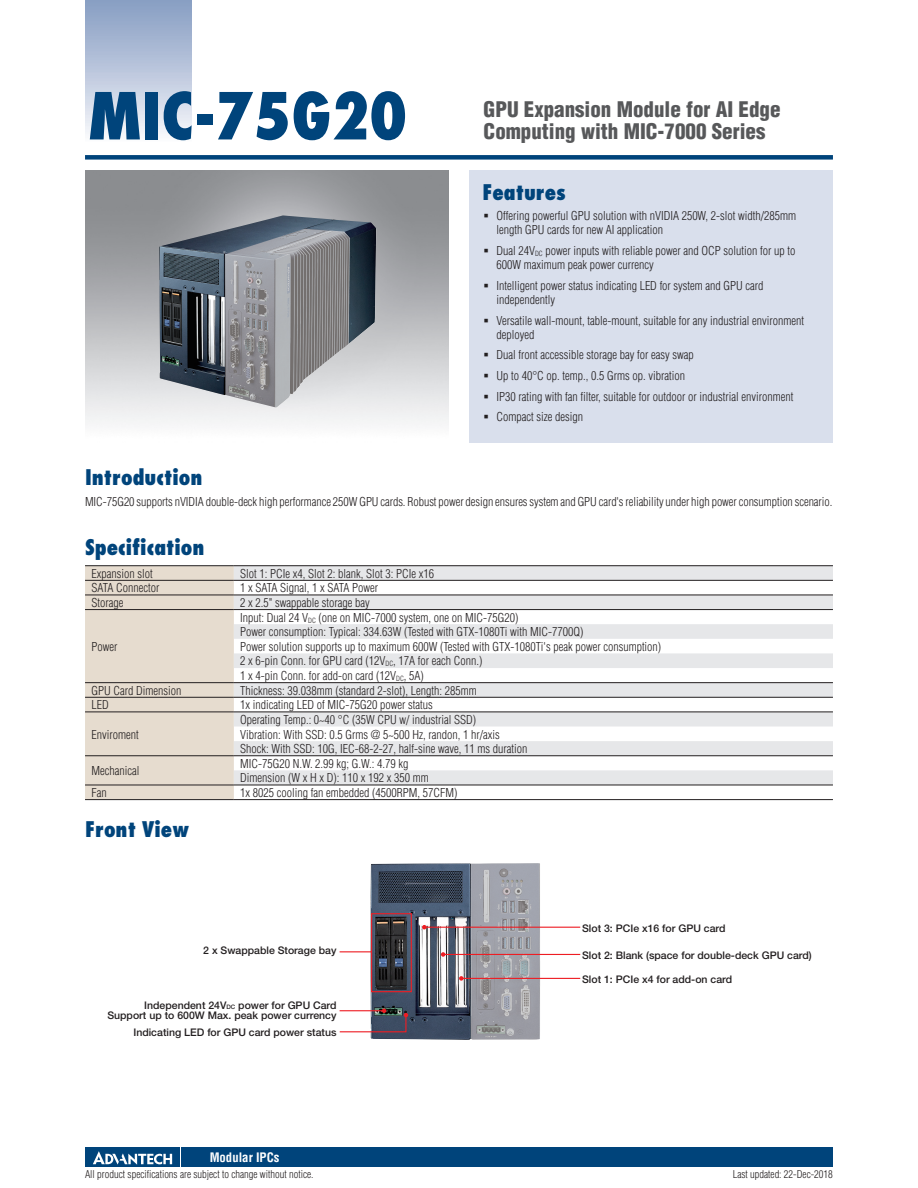
<style>
.page{position:relative;width:918px;height:1188px;background:#fff}
.page>*{position:absolute;margin:0;border:0;box-sizing:border-box;transform-origin:0 0}
.t1{font:800 condensed 63px "Futura";color:#00447b}
.t2{font:900 condensed 21px/22.5px "Helvetica";color:#57585a}
.t3{font:800 condensed 21px "Futura";color:#00447b}
.t4{font:700 condensed 12.75px "Helvetica";color:#fff}
.t5{font:300 condensed 12px/14.5px "Helvetica";color:#231f20}
.t6{font:500 10.5px/10.4px "Helvetica Neue";color:#231f20;text-align:right}
.t7{font:300 condensed 10.5px "Helvetica";color:#231f20}
.s1{font-size:6.15px}
</style>
<div class="page">
<div style="left:85px;top:155px;width:748px;height:5px;background:#00447b"></div>
<div style="left:85px;top:0;width:106px;height:143px;background:linear-gradient(to bottom,#849bc1,#f9fafc)"></div>
<div style="left:182px;top:1147px;width:651px;height:20px;background:#00447b"></div>
<div style="left:85px;top:1147px;width:95px;height:20px;background:#00447b"></div>
<svg style="left:93px;top:1151px;width:79px;height:14px"></svg>
<div style="left:470px;top:170px;width:363px;height:272px;background:#d9dfec"></div>
<div style="left:85px;top:566px;width:149px;height:233px;background:#e6dccf"></div>
<svg style="left:234px;top:566px;width:599px;height:219px;fill:#e6e7e9"></svg>
<hr style="left:85px;top:565px;width:149px;height:1px;background:#231f20">
<hr style="left:234px;top:565px;width:599px;height:1px;background:#231f20">
<hr style="left:85px;top:580px;width:149px;height:1px;background:#231f20">
<hr style="left:85px;top:595px;width:149px;height:1px;background:#231f20">
<hr style="left:234px;top:580px;width:599px;height:1px;background:#231f20">
<hr style="left:234px;top:595px;width:599px;height:1px;background:#231f20">
<hr style="left:85px;top:609px;width:149px;height:1px;background:#231f20">
<hr style="left:85px;top:682px;width:149px;height:1px;background:#231f20">
<hr style="left:85px;top:697px;width:149px;height:1px;background:#231f20">
<hr style="left:234px;top:609px;width:599px;height:1px;background:#231f20">
<hr style="left:234px;top:682px;width:599px;height:1px;background:#231f20">
<hr style="left:234px;top:697px;width:599px;height:1px;background:#231f20">
<hr style="left:85px;top:712px;width:149px;height:1px;background:#231f20">
<hr style="left:85px;top:755px;width:149px;height:1px;background:#231f20">
<hr style="left:234px;top:712px;width:599px;height:1px;background:#231f20">
<hr style="left:234px;top:755px;width:599px;height:1px;background:#231f20">
<hr style="left:85px;top:785px;width:149px;height:1px;background:#231f20">
<hr style="left:234px;top:785px;width:599px;height:1px;background:#231f20">
<hr style="left:85px;top:799px;width:149px;height:1px;background:#231f20">
<hr style="left:234px;top:799px;width:599px;height:1px;background:#231f20">
<img style="left:159px;top:215px;width:217px;height:193px">
<img style="left:371px;top:863px;width:169px;height:177px">
<div style="left:371px;top:913px;width:41px;height:79px;border:1px solid #ee1d23"></div>
<hr style="left:340px;top:951px;width:31px;height:1px;background:#ee1d23">
<hr style="left:424px;top:927px;width:156px;height:1px;background:#ee1d23">
<svg style="left:422px;top:925px;width:5px;height:4px"></svg>
<hr style="left:443px;top:954px;width:137px;height:1px;background:#ee1d23">
<svg style="left:441px;top:952px;width:4px;height:5px"></svg>
<hr style="left:461px;top:978px;width:119px;height:1px;background:#ee1d23">
<svg style="left:459px;top:976px;width:5px;height:5px"></svg>
<svg style="left:339px;top:1009px;width:69px;height:24px"></svg>
<h1 class="t1" style="left:89px;top:77px;width:320px">MIC-75G20</h1>
<h2 class="t2" style="left:484px;top:98px;width:298px">GPU Expansion Module for AI Edge<br>Computing with MIC-7000 Series</h2>
<h2 class="t3" style="left:482px;top:179px;width:85px">Features</h2>
<p class="t5" style="left:496px;top:208px;width:301px">Offering powerful GPU solution with nVIDIA 250W, 2-slot width/285mm length GPU cards for new AI application</p>
<p class="t5" style="left:496px;top:243px;width:300px">Dual 24V<sub>DC</sub> power inputs with reliable power and OCP solution for up to<br>600W maximum peak power currency</p>
<p class="t5" style="left:496px;top:278px;width:269px">Intelligent power status indicating LED for system and GPU card independently</p>
<p class="t5" style="left:496px;top:313px;width:309px">Versatile wall-mount, table-mount, suitable for any industrial environment deployed</p>
<p class="t5" style="left:496px;top:345px;width:298px;line-height:20.7px">Dual front accessible storage bay for easy swap<br>Up to 40°C op. temp., 0.5 Grms op. vibration<br>IP30 rating with fan filter, suitable for outdoor or industrial environment Compact size design</p>
<h2 class="t3" style="left:85px;top:464px;width:119px">Introduction</h2>
<p class="t5" style="left:85px;top:494px;width:749px">MIC-75G20 supports nVIDIA double-deck high performance 250W GPU cards. Robust power design ensures system and GPU card's reliability under high power consumption scenario.</p>
<h2 class="t3" style="left:85px;top:534px;width:121px">Specification</h2>
<p class="t5" style="left:91px;top:566px;width:63px">Expansion slot</p>
<p class="t5" style="left:240px;top:566px;width:195px">Slot 1: PCIe x4, Slot 2: blank, Slot 3: PCIe x16</p>
<p class="t5" style="left:91px;top:581px;width:69px">SATA Connector</p>
<p class="t5" style="left:240px;top:581px;width:139px">1 x SATA Signal, 1 x SATA Power</p>
<p class="t5" style="left:91px;top:595px;width:33px">Storage</p>
<p class="t5" style="left:240px;top:595px;width:131px">2 x 2.5" swappable storage bay</p>
<p class="t5" style="left:91px;top:639px;width:28px">Power</p>
<p class="t5" style="left:240px;top:610px;width:423px">Input: Dual 24 V<sub>DC</sub> (one on MIC-7000 system, one on MIC-75G20)<br>Power consumption: Typical: 334.63W (Tested with GTX-1080Ti with MIC-7700Q)<br>Power solution supports up to maximum 600W (Tested with GTX-1080Ti's peak power consumption)<br>2 x 6-pin Conn. for GPU card (12V<sub>DC</sub>, 17A for each Conn.)<br>1 x 4-pin Conn. for add-on card (12V<sub>DC</sub>, 5A)</p>
<p class="t5" style="left:91px;top:683px;width:91px">GPU Card Dimension</p>
<p class="t5" style="left:240px;top:683px;width:238px">Thickness: 39.038mm (standard 2-slot), Length: 285mm</p>
<p class="t5" style="left:91px;top:698px;width:19px">LED</p>
<p class="t5" style="left:240px;top:698px;width:194px">1x indicating LED of MIC-75G20 power status</p>
<p class="t5" style="left:91px;top:727px;width:49px">Enviroment</p>
<p class="t5" style="left:240px;top:712px;width:289px">Operating Temp.: 0~40 °C (35W CPU w/ industrial SSD)<br>Vibration: With SSD: 0.5 Grms @ 5~500 Hz, randon, 1 hr/axis<br>Shock: With SSD: 10G, IEC-68-2-27, half-sine wave, 11 ms duration</p>
<p class="t5" style="left:91px;top:763px;width:49px">Mechanical</p>
<p class="t5" style="left:240px;top:756px;width:190px">MIC-75G20 N.W. 2.99 kg; G.W.: 4.79 kg<br>Dimension (W x H x D): 110 x 192 x 350 mm</p>
<p class="t5" style="left:91px;top:785px;width:17px">Fan</p>
<p class="t5" style="left:240px;top:785px;width:219px">1x 8025 cooling fan embedded (4500RPM, 57CFM)</p>
<h2 class="t3" style="left:85px;top:816px;width:106px">Front View</h2>
<p class="t6" style="left:203px;top:945px;width:135px">2 x Swappable Storage bay</p>
<p class="t6" style="left:107px;top:1000px;width:231px">Independent 24V<span class="s1">DC</span> power for GPU Card<br>Support up to 600W Max. peak power currency</p>
<p class="t6" style="left:133px;top:1027px;width:205px">Indicating LED for GPU card power status</p>
<p class="t4" style="left:210px;top:1150px;width:71px">Modular IPCs</p>
<p class="t6" style="left:582px;top:923px;width:145px">Slot 3: PCIe x16 for GPU card</p>
<p class="t6" style="left:582px;top:950px;width:231px">Slot 2: Blank (space for double-deck GPU card)</p>
<p class="t6" style="left:582px;top:974px;width:151px">Slot 1: PCIe x4 for add-on card</p>
<p class="t7" style="left:85px;top:1168px;width:230px">All product specifications are subject to change without notice.</p>
<p class="t7" style="left:733px;top:1168px;width:102px">Last updated: 22-Dec-2018</p>
</div>
